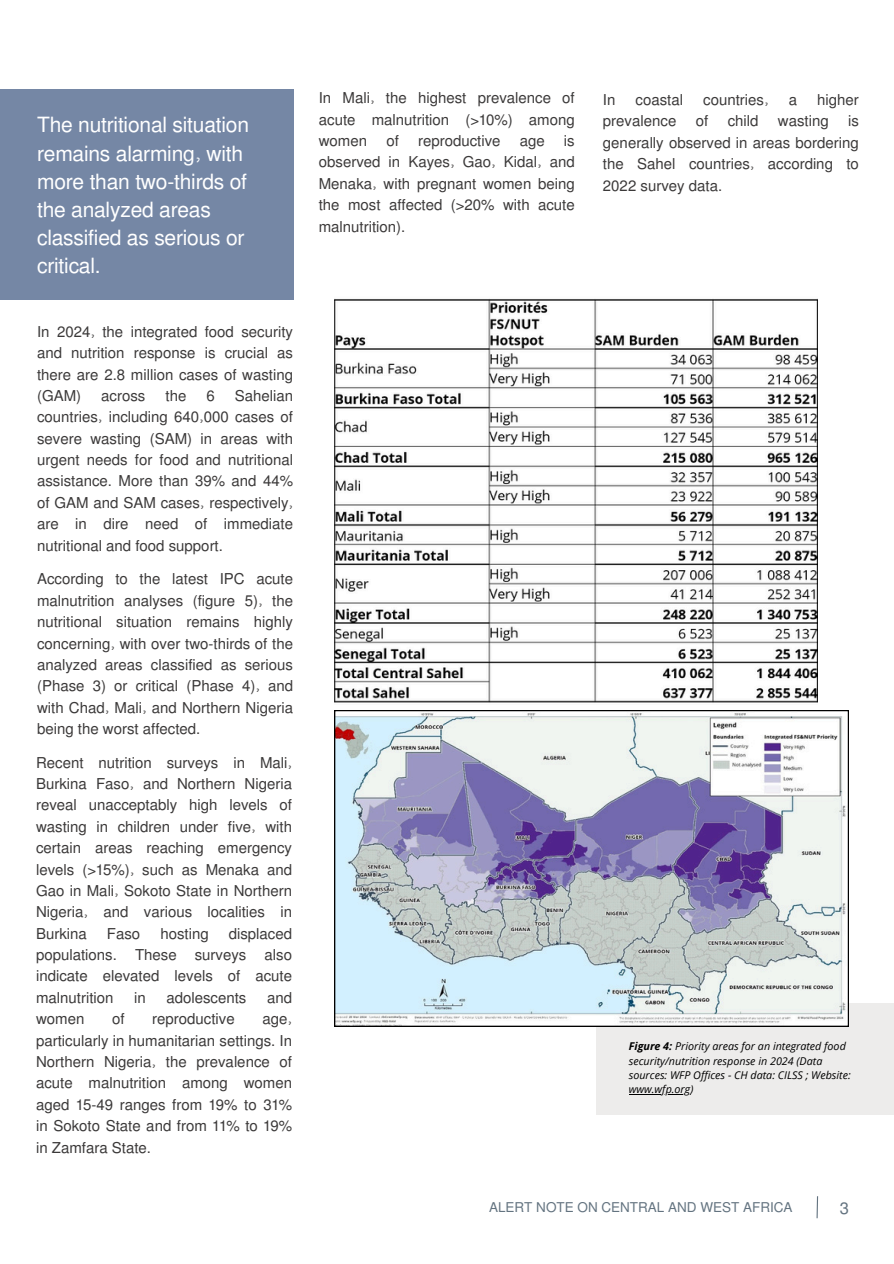
<style>
.page{position:relative;width:894px;height:1264px;background:#fff}
.page>*{position:absolute;margin:0;border:0;box-sizing:border-box;transform-origin:0 0}
.t1{font:21px/28.2px "Mukti";letter-spacing:-.01em;color:#fff}
.t2{font:16.5px "Mukti";color:#637380}
.t3{font:15px/21.3px "Mukti";color:#3b3939;text-align:justify}
.t4{font:13.5px "Mukti";color:#637380}
.t5{font:italic 10.8px/14.4px "Open Sans";color:#000}
.s1{font-weight:700}
</style>
<div class="page">
<svg style="left:816px;top:1196px;width:2px;height:23px"></svg>
<div style="left:0;top:89px;width:293px;height:210px;background:#7587a5"></div>
<img style="left:334px;top:298px;width:482px;height:405px">
<div style="left:596px;top:1003px;width:297px;height:111px;background:#edeceb"></div>
<svg style="left:334px;top:710px;width:514px;height:316px"></svg>
<hr style="left:628px;top:1094px;width:62px;height:1px;background:#000">
<p class="t1" style="left:37px;top:110px;width:213px">The nutritional situation remains alarming, with more than two-thirds of the analyzed areas classified as serious or critical.</p>
<h3 class="t3" style="left:37px;top:320px;width:257px">In 2024, the integrated food security and nutrition response is crucial as there are 2.8 million cases of wasting (GAM)</h3>
<h3 class="t3" style="left:37px;top:384px;width:257px;text-indent:197px">Sahelian countries, including 640,000 cases of severe wasting (SAM) in areas with urgent needs for food and nutritional assistance. More than 39% and 44% of GAM and SAM cases, respectively, are in dire need of immediate nutritional and food support.</h3>
<p class="t3" style="left:37px;top:568px;width:257px">According to the latest IPC acute malnutrition analyses (figure 5), the nutritional situation remains highly concerning, with over two-thirds of the analyzed areas classified as serious (Phase 3) or critical (Phase 4), and with Chad, Mali, and Northern Nigeria being the worst affected.</p>
<h3 class="t3" style="left:101px;top:384px;width:46px">across</h3>
<h3 class="t3" style="left:165px;top:384px;width:22px">the</h3>
<h3 class="t3" style="left:206px;top:384px;width:10px">6</h3>
<p class="t3" style="left:36px;top:751px;width:257px">Recent nutrition surveys in Mali, Burkina Faso, and Northern Nigeria reveal unacceptably high levels of wasting in children under five, with certain areas reaching emergency levels (&gt;15%), such as Menaka and Gao in Mali, Sokoto State in Northern Nigeria, and various localities in Burkina</p>
<p class="t3" style="left:36px;top:922px;width:257px;text-indent:192px">displaced populations. These surveys also indicate elevated levels of acute malnutrition</p>
<p class="t3" style="left:107px;top:922px;width:35px">Faso</p>
<p class="t3" style="left:160px;top:922px;width:50px">hosting</p>
<p class="t3" style="left:134px;top:986px;width:13px">in</p>
<p class="t3" style="left:166px;top:986px;width:81px">adolescents</p>
<p class="t3" style="left:267px;top:986px;width:26px">and</p>
<p class="t3" style="left:36px;top:1007px;width:50px">women</p>
<p class="t3" style="left:112px;top:1007px;width:14px">of</p>
<p class="t3" style="left:152px;top:1007px;width:84px">reproductive</p>
<p class="t3" style="left:36px;top:1007px;width:257px;text-indent:226px">age, particularly in humanitarian settings. In Northern Nigeria, the prevalence of acute malnutrition among women aged 15-49 ranges from 19% to 31% in Sokoto State and from 11% to 19% in Zamfara State.</p>
<p class="t3" style="left:319px;top:86px;width:257px">In Mali, the highest prevalence of acute malnutrition (&gt;10%) among women</p>
<p class="t3" style="left:386px;top:129px;width:14px">of</p>
<p class="t3" style="left:418px;top:129px;width:84px">reproductive</p>
<p class="t3" style="left:519px;top:129px;width:26px">age</p>
<p class="t3" style="left:319px;top:129px;width:257px;text-indent:245px">is observed in Kayes, Gao, Kidal, and Menaka, with pregnant women being the most affected (&gt;20% with acute malnutrition).</p>
<p class="t3" style="left:602px;top:88px;width:14px">In</p>
<p class="t3" style="left:635px;top:88px;width:49px">coastal</p>
<p class="t3" style="left:703px;top:88px;width:67px">countries,</p>
<p class="t3" style="left:788px;top:88px;width:10px">a</p>
<p class="t3" style="left:817px;top:88px;width:43px">higher</p>
<p class="t3" style="left:602px;top:110px;width:75px">prevalence</p>
<p class="t3" style="left:695px;top:110px;width:14px">of</p>
<p class="t3" style="left:727px;top:110px;width:32px">child</p>
<p class="t3" style="left:777px;top:110px;width:52px">wasting</p>
<p class="t3" style="left:602px;top:110px;width:257px;text-indent:245px">is generally observed in areas bordering the Sahel countries, according to 2022 survey data.</p>
<h2 class="t5" style="left:628px;top:1038px;width:223px"><span class="s1">Figure 4:</span> Priority areas for an integrated food security/nutrition response in 2024 (Data sources: WFP Offices - CH data: CILSS ; Website:</h2>
<h2 class="t5" style="left:628px;top:1081px;width:66px">www.wfp.org)</h2>
<h2 class="t4" style="left:489px;top:1197px;width:305px">ALERT NOTE ON CENTRAL AND WEST AFRICA</h2>
<h2 class="t2" style="left:839px;top:1196px;width:11px">3</h2>
</div>
